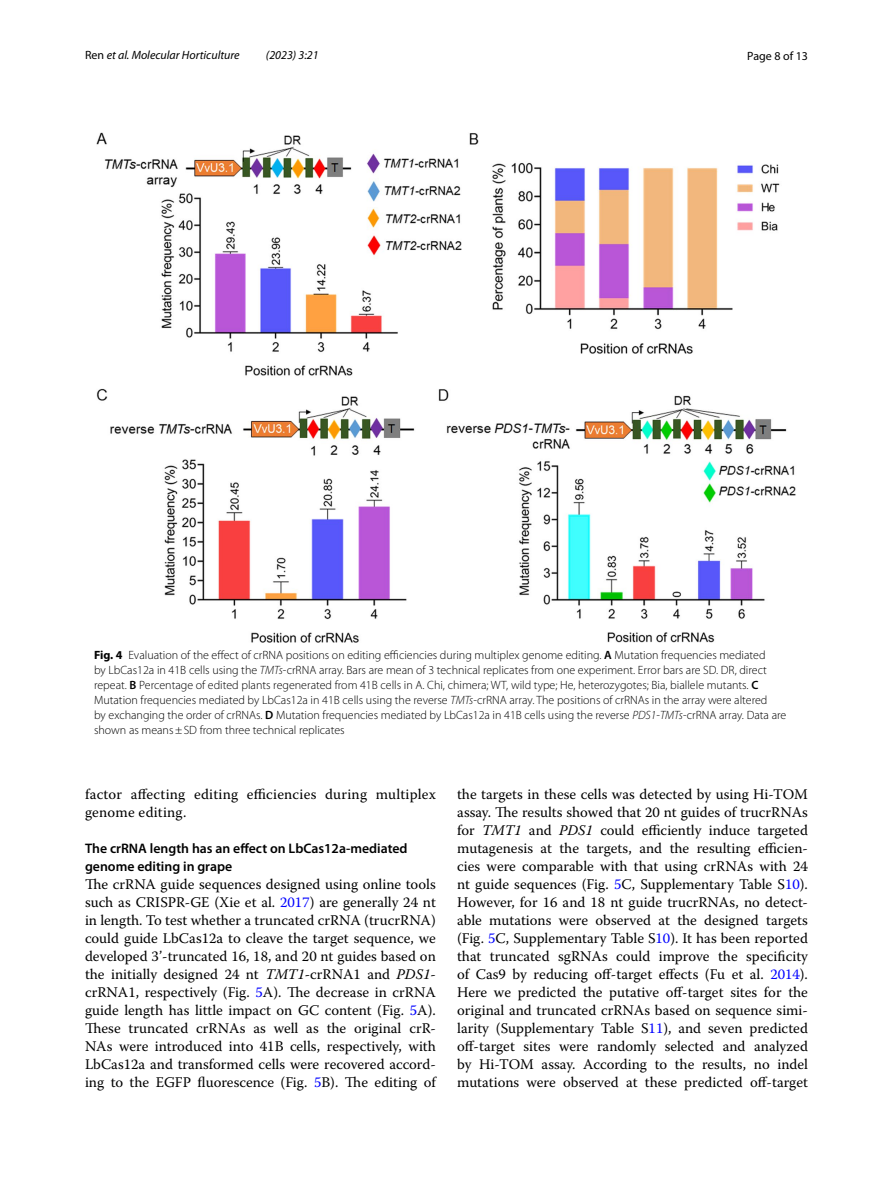
<style>
.page{position:relative;width:893px;height:1187px;background:#fff}
.page>*{position:absolute;margin:0;border:0;box-sizing:border-box;transform-origin:0 0}
.t1{font:14.7px/18px "Warnock Pro";letter-spacing:.005em;color:#000;text-align:justify}
.t2{font:600 13.8px/18px "Myriad Pro";color:#000}
.t3{font:300 12px/15px "Myriad Pro";color:#000}
.t4{font:italic 12px "Myriad Pro";color:#000}
.t5{font:12px "Myriad Pro";color:#000}
.s1{font-style:normal}
.s2{font-weight:700}
.s3{font-weight:600}
.s4{font-style:italic}
.s5{color:#00f}
</style>
<div class="page">
<img style="left:96px;top:133px;width:700px;height:510px">
<p class="t4" style="left:85px;top:48px;width:156px"><span class="s1">Ren</span> et al. Molecular Horticulture</p>
<p class="t4" style="left:266px;top:48px;width:54px">(2023) 3:21</p>
<p class="t5" style="left:747px;top:48px;width:62px">Page 8 of 13</p>
<p class="t3" style="left:94px;top:647px;width:694px"><span class="s2">Fig. 4</span> Evaluation of the effect of crRNA positions on editing efficiencies during multiplex genome editing. <span class="s3">A</span> Mutation frequencies mediated<br>by LbCas12a in 41B cells using the <span class="s4">TMTs</span>-crRNA array. Bars are mean of 3 technical replicates from one experiment. Error bars are SD. DR, direct repeat. <span class="s3">B</span> Percentage of edited plants regenerated from 41B cells in A. Chi, chimera; WT, wild type; He, heterozygotes; Bia, biallele mutants. <span class="s3">C </span>Mutation frequencies mediated by LbCas12a in 41B cells using the reverse <span class="s4">TMTs</span>-crRNA array. The positions of crRNAs in the array were altered<br>by exchanging the order of crRNAs. <span class="s3">D</span> Mutation frequencies mediated by LbCas12a in 41B cells using the reverse <span class="s4">PDS1</span>-<span class="s4">TMTs</span>-crRNA array. Data are shown as means±SD from three technical replicates</p>
<p class="t1" style="left:85px;top:785px;width:352px">factor affecting editing efficiencies during multiplex genome editing.</p>
<p class="t2" style="left:85px;top:839px;width:324px">The crRNA length has an effect on LbCas12a‑mediated genome editing in grape</p>
<p class="t1" style="left:85px;top:875px;width:352px">The crRNA guide sequences designed using online tools such as CRISPR-GE (Xie et al. <span class="s5">2017</span>) are generally 24 nt in length. To test whether a truncated crRNA (trucrRNA) could guide LbCas12a to cleave the target sequence, we developed 3’-truncated 16, 18, and 20 nt guides based on the initially designed 24 nt <span class="s4">TMT1</span>-crRNA1 and <span class="s4">PDS1</span>- crRNA1, respectively (Fig. <span class="s5">5</span>A). The decrease in crRNA guide length has little impact on GC content (Fig. <span class="s5">5</span>A).<br>These truncated crRNAs as well as the original crR-NAs were introduced into 41B cells, respectively, with LbCas12a and transformed cells were recovered accord&shy;ing to the EGFP fluorescence (Fig. <span class="s5">5</span>B). The editing of</p>
<p class="t1" style="left:457px;top:785px;width:352px">the targets in these cells was detected by using Hi-TOM assay. The results showed that 20 nt guides of trucrRNAs for <span class="s4">TMT1</span> and <span class="s4">PDS1</span> could efficiently induce targeted mutagenesis at the targets, and the resulting efficien&shy;cies were comparable with that using crRNAs with 24 nt guide sequences (Fig. <span class="s5">5</span>C, Supplementary Table S<span class="s5">10</span>).<br>However, for 16 and 18 nt guide trucrRNAs, no detect&shy;able mutations were observed at the designed targets (Fig. <span class="s5">5</span>C, Supplementary Table S<span class="s5">10</span>). It has been reported that truncated sgRNAs could improve the specificity of Cas9 by reducing off-target effects (Fu et al. <span class="s5">2014</span>).<br>Here we predicted the putative off-target sites for the original and truncated crRNAs based on sequence simi&shy;larity (Supplementary Table S<span class="s5">11</span>), and seven predicted off-target sites were randomly selected and analyzed by Hi-TOM assay. According to the results, no indel mutations were observed at these predicted off-target</p>
</div>
